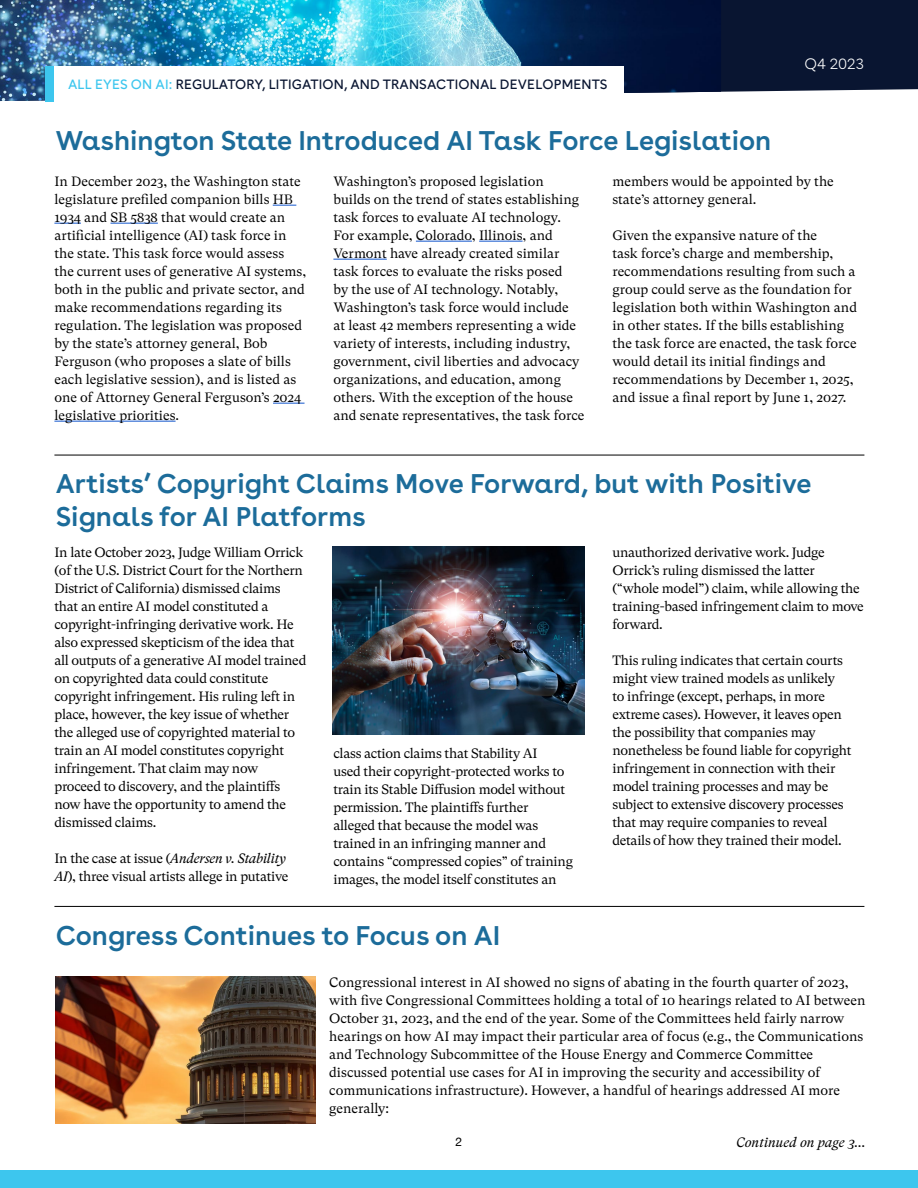
<style>
.page{position:relative;width:918px;height:1188px;background:#fff}
.page>*{position:absolute;margin:0;border:0;box-sizing:border-box;transform-origin:0 0}
.t1{font:600 27px/32.4px "Buenos Aires";color:#1c6c9a}
.t2{font:300 15px "Buenos Aires";color:#fff}
.t3{font:13.5px/18px "GT Super Text";color:#000}
.t4{font:13.5px/18px "GT Super Text";letter-spacing:-.02em;color:#000}
.t5{font:13.5px "Buenos Aires";letter-spacing:.01em;color:#091531}
.t6{font:italic 13.5px "GT Super Text";letter-spacing:-.01em;color:#000}
.t7{font:12px "Helvetica Neue";color:#000}
.s1{color:#3dc6ee}
.s2{font-style:italic}
</style>
<div class="page">
<div style="left:721px;top:0;width:197px;height:92px;background:#091531"></div>
<img style="left:0;top:0;width:721px;height:101px">
<div style="left:54px;top:66px;width:569px;height:42px;background:#fff"></div>
<div style="left:45px;top:66px;width:9px;height:36px;background:#3dc6ee"></div>
<div style="left:0;top:1171px;width:918px;height:17px;background:#3dc6ee"></div>
<svg style="left:273px;top:205px;width:23px;height:1px"></svg>
<svg style="left:54px;top:223px;width:27px;height:1px"></svg>
<hr style="left:111px;top:223px;width:47px;height:1px;background:#15c">
<hr style="left:273px;top:403px;width:32px;height:1px;background:#15c">
<hr style="left:54px;top:421px;width:122px;height:1px;background:#15c">
<hr style="left:416px;top:241px;width:56px;height:1px;background:#15c">
<hr style="left:479px;top:241px;width:44px;height:1px;background:#15c">
<hr style="left:333px;top:259px;width:54px;height:1px;background:#15c">
<img style="left:332px;top:546px;width:252px;height:188px">
<img style="left:56px;top:977px;width:260px;height:146px">
<hr style="left:54px;top:455px;width:810px;height:1px;background:#000">
<hr style="left:54px;top:906px;width:810px;height:1px;background:#000">
<p class="t5" style="left:68px;top:73px;width:541px"><span class="s1">ALL EYES ON AI:</span> REGULATORY, LITIGATION, AND TRANSACTIONAL DEVELOPMENTS</p>
<h1 class="t1" style="left:56px;top:122px;width:717px">Washington State Introduced AI Task Force Legislation</h1>
<p class="t2" style="left:804px;top:52px;width:61px">Q4 2023</p>
<p class="t3" style="left:54px;top:172px;width:253px">In December 2023, the Washington state legislature prefiled companion bills HB 1934 and SB 5838 that would create an artificial intelligence (AI) task force in the state. This task force would assess the current uses of generative AI systems, both in the public and private sector, and make recommendations regarding its regulation. The legislation was proposed by the state’s attorney general, Bob Ferguson (who proposes a slate of bills each legislative session), and is listed as one of Attorney General Ferguson’s 2024 legislative priorities.</p>
<p class="t3" style="left:333px;top:172px;width:252px">Washington’s proposed legislation builds on the trend of states establishing task forces to evaluate AI technology.<br>For example, Colorado, Illinois, and Vermont have already created similar task forces to evaluate the risks posed<br>by the use of AI technology. Notably, Washington’s task force would include<br>at least 42 members representing a wide variety of interests, including industry, government, civil liberties and advocacy organizations, and education, among others. With the exception of the house and senate representatives, the task force</p>
<p class="t3" style="left:612px;top:172px;width:223px">members would be appointed by the state’s attorney general.</p>
<p class="t3" style="left:612px;top:226px;width:246px">Given the expansive nature of the<br>task force’s charge and membership, recommendations resulting from such a group could serve as the foundation for legislation both within Washington and in other states. If the bills establishing the task force are enacted, the task force would detail its initial findings and recommendations by December 1, 2025, and issue a final report by June 1, 2027.</p>
<h1 class="t1" style="left:56px;top:465px;width:757px">Artists’ Copyright Claims Move Forward, but with Positive<br>Signals for AI Platforms</h1>
<p class="t4" style="left:54px;top:544px;width:253px">In late October 2023, Judge William Orrick (of the U.S. District Court for the Northern District of California) dismissed claims that an entire AI model constituted a copyright-infringing derivative work. He also expressed skepticism of the idea that all outputs of a generative AI model trained on copyrighted data could constitute copyright infringement. His ruling left in place, however, the key issue of whether the alleged use of copyrighted material to train an AI model constitutes copyright infringement. That claim may now proceed to discovery, and the plaintiffs now have the opportunity to amend the dismissed claims.</p>
<p class="t4" style="left:54px;top:850px;width:236px">In the case at issue (<span class="s2">Andersen v. Stability<br>AI</span>), three visual artists allege in putative</p>
<p class="t4" style="left:333px;top:744px;width:241px">class action claims that Stability AI<br>used their copyright-protected works to train its Stable Diffusion model without permission. The plaintiffs further alleged that because the model was trained in an infringing manner and contains “compressed copies” of training images, the model itself constitutes an</p>
<h1 class="t1" style="left:56px;top:916px;width:446px">Congress Continues to Focus on AI</h1>
<p class="t4" style="left:612px;top:544px;width:253px">unauthorized derivative work. Judge Orrick’s ruling dismissed the latter (“whole model”) claim, while allowing the training-based infringement claim to move forward.</p>
<p class="t4" style="left:612px;top:652px;width:241px">This ruling indicates that certain courts might view trained models as unlikely<br>to infringe (except, perhaps, in more extreme cases). However, it leaves open the possibility that companies may nonetheless be found liable for copyright infringement in connection with their model training processes and may be subject to extensive discovery processes that may require companies to reveal details of how they trained their model.</p>
<p class="t3" style="left:329px;top:973px;width:538px">Congressional interest in AI showed no signs of abating in the fourth quarter of 2023, with five Congressional Committees holding a total of 10 hearings related to AI between October 31, 2023, and the end of the year. Some of the Committees held fairly narrow hearings on how AI may impact their particular area of focus (e.g., the Communications and Technology Subcommittee of the House Energy and Commerce Committee discussed potential use cases for AI in improving the security and accessibility of communications infrastructure). However, a handful of hearings addressed AI more generally:</p>
<p class="t6" style="left:736px;top:1135px;width:131px">Continued on page 3...</p>
<p class="t7" style="left:456px;top:1133px;width:8px">2</p>
</div>
